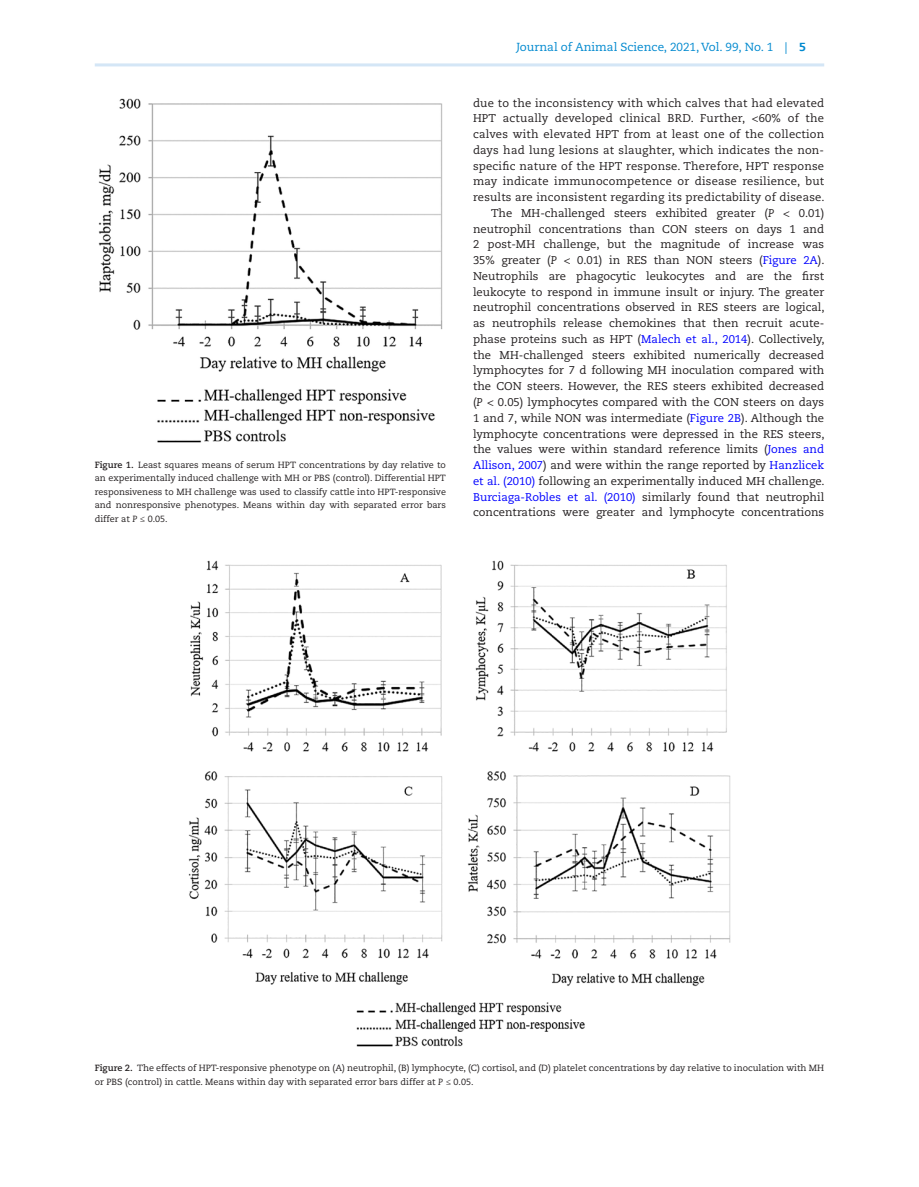
<style>
.page{position:relative;width:919px;height:1187px;background:#fff}
.page>*{position:absolute;margin:0;border:0;box-sizing:border-box;transform-origin:0 0}
.t1{font:11.7px "Caecilia LT Std";color:#0089cf}
.t2{font:11.25px/15.8px "Caecilia LT Std";color:#231f20;text-align:right}
.t3{font:9px/13.5px "Caecilia LT Std";color:#231f20;text-align:justify}
.s1{font-weight:700}
.s2{font-style:italic}
.s3{font-weight:800}
.s4{color:#00f}
</style>
<div class="page">
<hr style="left:95px;top:63px;width:729px;height:3px;background:#d4e6f6">
<img style="left:98px;top:98px;width:345px;height:345px">
<img style="left:188px;top:560px;width:543px;height:487px">
<p class="t3" style="left:95px;top:458px;width:353px"><span class="s1">Figure 1.</span> Least squares means of serum HPT concentrations by day relative to an experimentally induced challenge with MH or PBS (control). Differential HPT responsiveness to MH challenge was used to classify cattle into HPT-responsive and nonresponsive phenotypes. Means within day with separated error bars differ at <span class="s2">P ≤</span> 0.05.</p>
<p class="t1" style="left:516px;top:41px;width:291px">Journal of Animal Science, 2021, Vol. 99, No. 1 | <span class="s3">5</span></p>
<p class="t2" style="left:473px;top:95px;width:353px">due to the inconsistency with which calves that had elevated HPT actually developed clinical BRD. Further, &lt;60% of the calves with elevated HPT from at least one of the collection days had lung lesions at slaughter, which indicates the non&shy;specific nature of the HPT response. Therefore, HPT response may indicate immunocompetence or disease resilience, but results are inconsistent regarding its predictability of disease.<br>The MH-challenged steers exhibited greater (<span class="s2">P</span> &lt; 0.01) neutrophil concentrations than CON steers on days 1 and 2 post-MH challenge, but the magnitude of increase was 35% greater (<span class="s2">P</span> &lt; 0.01) in RES than NON steers (<span class="s4">Figure 2A</span>).<br>Neutrophils are phagocytic leukocytes and are the first leukocyte to respond in immune insult or injury. The greater neutrophil concentrations observed in RES steers are logical, as neutrophils release chemokines that then recruit acute&shy;phase proteins such as HPT (<span class="s4">Malech et al., 2014</span>). Collectively, the MH-challenged steers exhibited numerically decreased lymphocytes for 7 d following MH inoculation compared with the CON steers. However, the RES steers exhibited decreased (<span class="s2">P</span> &lt; 0.05) lymphocytes compared with the CON steers on days 1 and 7, while NON was intermediate (<span class="s4">Figure 2B</span>). Although the lymphocyte concentrations were depressed in the RES steers, the values were within standard reference limits (<span class="s4">Jones and Allison, 2007</span>) and were within the range reported by <span class="s4">Hanzlicek et al. (2010)</span> following an experimentally induced MH challenge.<br><span class="s4">Burciaga-Robles et al. (2010)</span> similarly found that neutrophil concentrations were greater and lymphocyte concentrations</p>
<p class="t3" style="left:95px;top:1061px;width:730px"><span class="s1">Figure 2.</span> The effects of HPT-responsive phenotype on (A) neutrophil, (B) lymphocyte, (C) cortisol, and (D) platelet concentrations by day relative to inoculation with MH or PBS (control) in cattle. Means within day with separated error bars differ at <span class="s2">P ≤</span> 0.05.</p>
</div>
